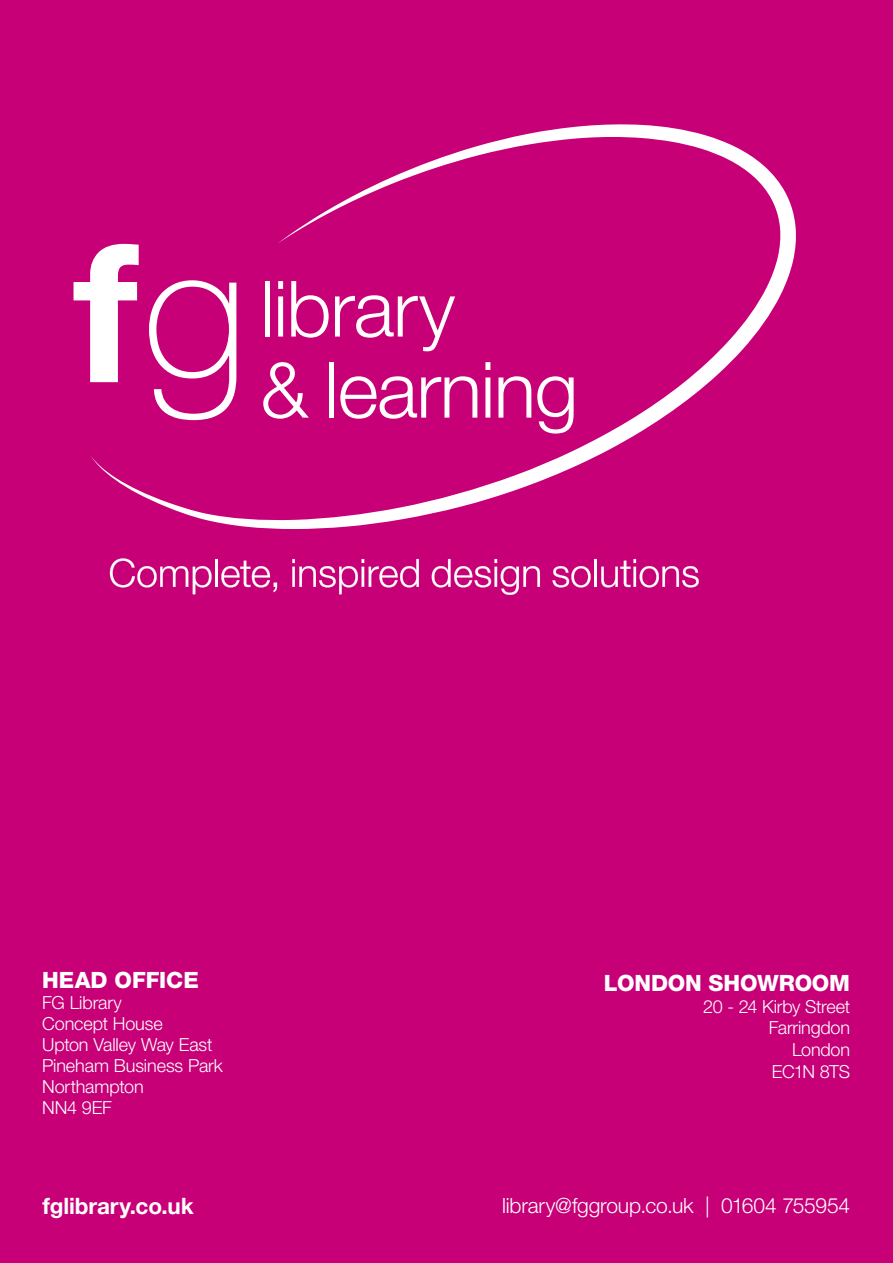
<style>
.page{position:relative;width:893px;height:1263px;background:#c70077}
.page>*{position:absolute;margin:0;border:0;box-sizing:border-box;transform-origin:0 0}
.t1{font:300 77.7px/81px "Helvetica Neue";letter-spacing:-.015em;color:#fff}
.t2{font:800 22.5px "Helvetica Neue";letter-spacing:-.005em;color:#fff}
.t3{font:700 22.5px "Helvetica Neue";letter-spacing:-.005em;color:#fff}
.t4{font:300 21px "Helvetica Neue";letter-spacing:-.01em;color:#fff}
.t5{font:300 18px/21px "Helvetica Neue";letter-spacing:-.01em;color:#fff}
</style>
<div class="page">
<svg style="left:110px;top:558px;width:102px;height:36px"></svg>
<hr style="left:215px;top:559px;width:3px;height:28px;background:#fff">
<svg style="left:221px;top:561px;width:56px;height:31px"></svg>
<svg style="left:292px;top:559px;width:127px;height:35px"></svg>
<svg style="left:432px;top:559px;width:108px;height:36px"></svg>
<svg style="left:552px;top:566px;width:39px;height:21px"></svg>
<hr style="left:594px;top:559px;width:3px;height:28px;background:#fff">
<svg style="left:601px;top:559px;width:98px;height:28px"></svg>
<svg style="left:90px;top:124px;width:706px;height:405px"></svg>
<svg style="left:74px;top:244px;width:65px;height:138px"></svg>
<svg style="left:149px;top:280px;width:87px;height:140px"></svg>
<h1 class="t1" style="left:260px;top:263px;width:320px">library<br>&amp; learning</h1>
<p class="t2" style="left:42px;top:967px;width:158px">HEAD OFFICE</p>
<p class="t5" style="left:42px;top:991px;width:182px">FG Library<br>Concept House<br>Upton Valley Way East<br>Pineham Business Park<br>Northampton<br>NN4 9EF</p>
<p class="t2" style="left:604px;top:970px;width:248px">LONDON SHOWROOM</p>
<p class="t5" style="left:703px;top:994px;width:148px;line-height:21.6px;text-align:right">20 - 24 Kirby Street<br>Farringdon<br>London<br>EC1N 8TS</p>
<p class="t3" style="left:43px;top:1192px;width:153px">fglibrary.co.uk</p>
<p class="t4" style="left:502px;top:1188px;width:349px">library@fggroup.co.uk | 01604 755954</p>
</div>
